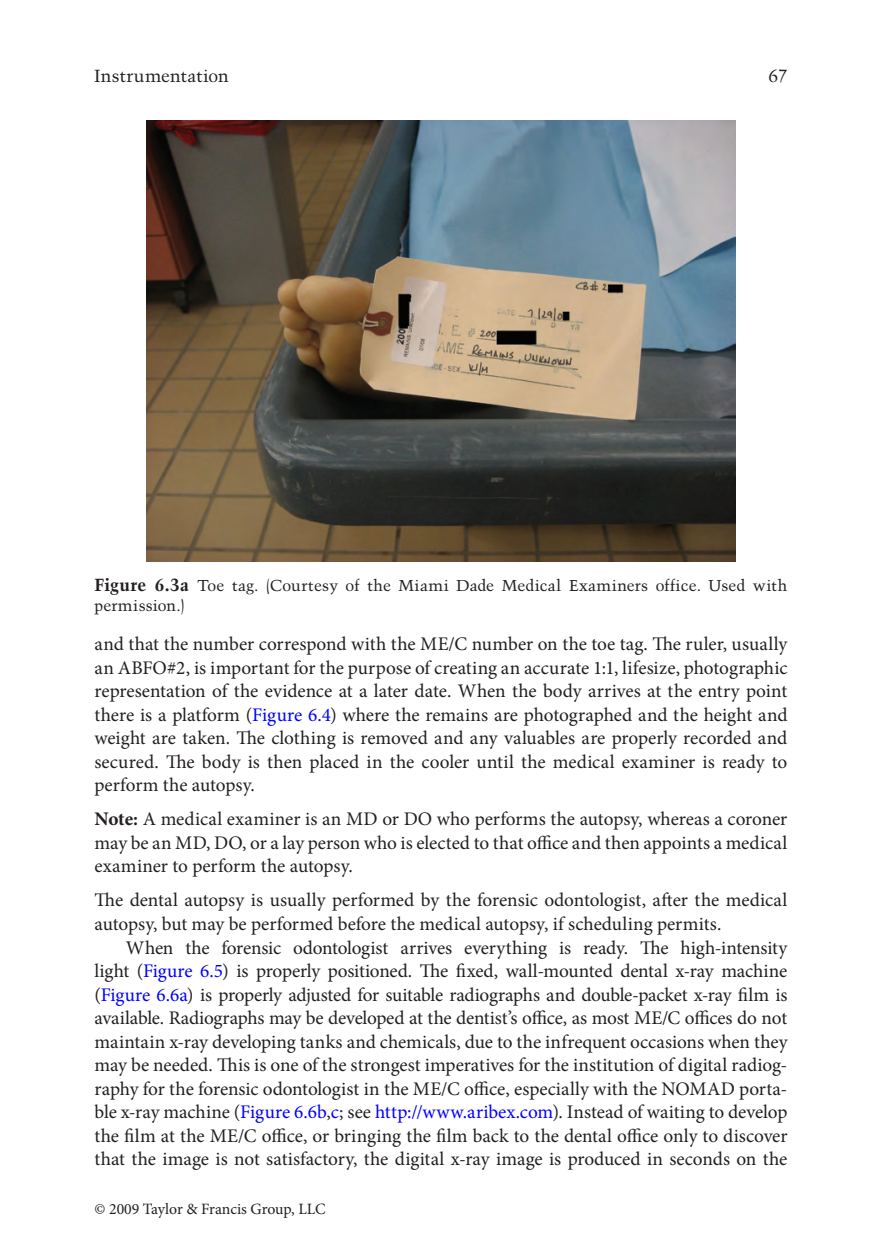
<style>
.page{position:relative;width:882px;height:1260px;background:#fff}
.page>*{position:absolute;margin:0;border:0;box-sizing:border-box;transform-origin:0 0}
.t1{font:19.25px/23.6px "Minion Pro";letter-spacing:-.005em;color:#231f20;text-align:justify}
.t2{font:17.5px "Trump Mediaeval LT Std";letter-spacing:.005em;color:#231f20}
.t3{font:15.75px/19.2px "Trump Mediaeval LT Std";letter-spacing:.01em;color:#231f20}
.t4{font:15.75px "Minion Pro";letter-spacing:-.005em;color:#231f20}
.s1{font-weight:700;font-size:17.5px}
.s2{color:#00f}
.s3{font-weight:700}
</style>
<div class="page">
<img style="left:147px;top:121px;width:588px;height:441px">
<p class="t2" style="left:94px;top:65px;width:136px">Instrumentation</p>
<p class="t2" style="left:769px;top:65px;width:20px">67</p>
<p class="t3" style="left:94px;top:576px;width:694px"><span class="s1">Figure 6.3a</span> Toe tag. (Courtesy of the Miami Dade Medical Examiners office. Used with permission.)</p>
<p class="t1" style="left:94px;top:632px;width:695px">and that the number correspond with the ME/C number on the toe tag. The ruler, usually an ABFO#2, is important for the purpose of creating an accurate 1:1, lifesize, photographic representation of the evidence at a later date. When the body arrives at the entry point there is a platform (<span class="s2">Figure 6.4</span>) where the remains are photographed and the height and weight are taken. The clothing is removed and any valuables are properly recorded and secured. The body is then placed in the cooler until the medical examiner is ready to perform the autopsy.</p>
<p class="t1" style="left:94px;top:807px;width:694px"><span class="s3">Note:</span> A medical examiner is an MD or DO who performs the autopsy, whereas a coroner may be an MD, DO, or a lay person who is elected to that office and then appoints a medical examiner to perform the autopsy.</p>
<p class="t1" style="left:94px;top:889px;width:694px">The dental autopsy is usually performed by the forensic odontologist, after the medical</p>
<p class="t1" style="left:94px;top:912px;width:628px">autopsy, but may be performed before the medical autopsy, if scheduling permits.</p>
<p class="t1" style="left:126px;top:936px;width:663px">When the forensic odontologist arrives everything is ready. The high-intensity</p>
<p class="t1" style="left:94px;top:959px;width:694px">light (<span class="s2">Figure 6.5</span>) is properly positioned. The fixed, wall-mounted dental x-ray machine</p>
<p class="t1" style="left:94px;top:983px;width:694px">(<span class="s2">Figure 6.6a</span>) is properly adjusted for suitable radiographs and double-packet x-ray film is</p>
<p class="t1" style="left:95px;top:1006px;width:694px">available. Radiographs may be developed at the dentist’s office, as most ME/C offices do not</p>
<p class="t1" style="left:95px;top:1030px;width:694px">maintain x-ray developing tanks and chemicals, due to the infrequent occasions when they</p>
<p class="t1" style="left:95px;top:1053px;width:695px">may be needed. This is one of the strongest imperatives for the institution of digital radiog-</p>
<p class="t1" style="left:95px;top:1077px;width:695px">raphy for the forensic odontologist in the ME/C office, especially with the NOMAD porta-</p>
<p class="t1" style="left:95px;top:1100px;width:694px">ble x-ray machine (<span class="s2">Figure 6.6b</span>,<span class="s2">c</span>; see <span class="s2">http://www.aribex.com</span>). Instead of waiting to develop</p>
<p class="t1" style="left:94px;top:1124px;width:694px">the film at the ME/C office, or bringing the film back to the dental office only to discover</p>
<p class="t1" style="left:94px;top:1148px;width:694px">that the image is not satisfactory, the digital x-ray image is produced in seconds on the</p>
<p class="t4" style="left:94px;top:1198px;width:233px">© 2009 Taylor &amp; Francis Group, LLC</p>
</div>
